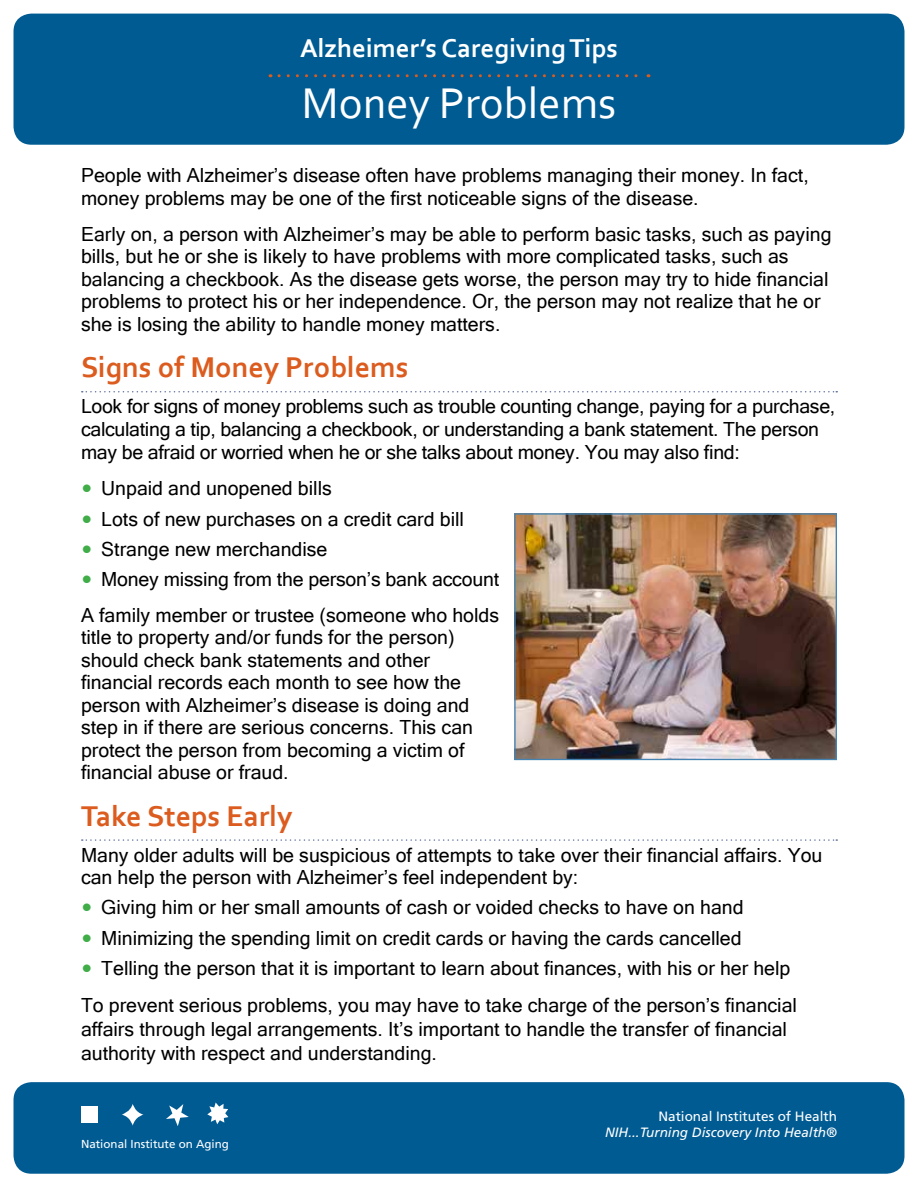
<style>
.page{position:relative;width:918px;height:1188px;background:#fff}
.page>*{position:absolute;margin:0;border:0;box-sizing:border-box;transform-origin:0 0}
.t1{font:45px "Corbel";color:#fff}
.t2{font:700 30px "Corbel";color:#db5c1e}
.t3{font:700 27px "Corbel";color:#fff}
.t4{font:19.5px/22.5px "Microsoft Sans Serif";color:#000}
.t5{font:italic 13.5px "Frutiger LT Std";color:#fff}
.t6{font:13.5px "Frutiger LT Std";color:#fff}
.t7{font:11.55px "Frutiger LT Std";color:#fff}
.s1{font-family:"Verdana";font-size:21px;color:#41ad49}
</style>
<div class="page">
<div style="left:14px;top:14px;width:890px;height:131px;background:#005b92;border-radius:18px"></div>
<div style="left:14px;top:1082px;width:890px;height:92px;background:#005b92;border-radius:18px"></div>
<svg style="left:279px;top:74px;width:370px;height:3px"></svg>
<svg style="left:82px;top:391px;width:755px;height:1px"></svg>
<svg style="left:82px;top:839px;width:755px;height:2px"></svg>
<img style="left:516px;top:515px;width:319px;height:243px">
<div style="left:514px;top:513px;width:323px;height:247px;border:1px solid #4583b2"></div>
<div style="left:81px;top:1107px;width:16px;height:16px;background:#fff"></div>
<svg style="left:122px;top:1104px;width:22px;height:22px"></svg>
<svg style="left:166px;top:1104px;width:23px;height:22px"></svg>
<svg style="left:207px;top:1103px;width:21px;height:21px"></svg>
<h1 class="t3" style="left:300px;top:31px;width:319px">Alzheimer’s Caregiving Tips</h1>
<h1 class="t1" style="left:302px;top:75px;width:316px">Money Problems</h1>
<p class="t4" style="left:81px;top:163px;width:729px">People with Alzheimer’s disease often have problems managing their money. In fact,</p>
<p class="t4" style="left:81px;top:186px;width:619px">money problems may be one of the first noticeable signs of the disease.</p>
<p class="t4" style="left:81px;top:222px;width:752px">Early on, a person with Alzheimer’s may be able to perform basic tasks, such as paying bills, but he or she is likely to have problems with more complicated tasks, such as</p>
<p class="t4" style="left:81px;top:267px;width:749px">balancing a checkbook. As the disease gets worse, the person may try to hide financial</p>
<p class="t4" style="left:81px;top:289px;width:741px">problems to protect his or her independence. Or, the person may not realize that he or she is losing the ability to handle money matters.</p>
<h2 class="t2" style="left:81px;top:349px;width:329px">Signs of Money Problems</h2>
<p class="t4" style="left:81px;top:395px;width:756px">Look for signs of money problems such as trouble counting change, paying for a purchase, calculating a tip, balancing a checkbook, or understanding a bank statement. The person</p>
<p class="t4" style="left:81px;top:440px;width:660px">may be afraid or worried when he or she talks about money. You may also find:</p>
<p class="t4" style="left:81px;top:476px;width:252px"><span class="s1">•</span> Unpaid and unopened bills</p>
<p class="t4" style="left:81px;top:507px;width:385px"><span class="s1">•</span> Lots of new purchases on a credit card bill</p>
<p class="t4" style="left:81px;top:537px;width:248px"><span class="s1">•</span> Strange new merchandise</p>
<p class="t4" style="left:81px;top:567px;width:420px"><span class="s1">•</span> Money missing from the person’s bank account</p>
<p class="t4" style="left:81px;top:603px;width:420px">A family member or trustee (someone who holds title to property and/or funds for the person) should check bank statements and other</p>
<p class="t4" style="left:81px;top:670px;width:382px">financial records each month to see how the</p>
<p class="t4" style="left:81px;top:693px;width:394px">person with Alzheimer’s disease is doing and step in if there are serious concerns. This can protect the person from becoming a victim of</p>
<p class="t4" style="left:81px;top:760px;width:209px">financial abuse or fraud.</p>
<h2 class="t2" style="left:81px;top:797px;width:213px">Take Steps Early</h2>
<p class="t4" style="left:81px;top:843px;width:743px">Many older adults will be suspicious of attempts to take over their financial affairs. You can help the person with Alzheimer’s feel independent by:</p>
<p class="t4" style="left:81px;top:896px;width:664px"><span class="s1">•</span> Giving him or her small amounts of cash or voided checks to have on hand</p>
<p class="t4" style="left:81px;top:926px;width:662px"><span class="s1">•</span> Minimizing the spending limit on credit cards or having the cards cancelled</p>
<p class="t4" style="left:81px;top:956px;width:711px"><span class="s1">•</span> Telling the person that it is important to learn about finances, with his or her help</p>
<p class="t4" style="left:81px;top:993px;width:718px;line-height:24px">To prevent serious problems, you may have to take charge of the person’s financial affairs through legal arrangements. It’s important to handle the transfer of financial</p>
<p class="t4" style="left:81px;top:1041px;width:358px">authority with respect and understanding.</p>
<p class="t7" style="left:81px;top:1138px;width:149px">National Institute on Aging</p>
<p class="t6" style="left:658px;top:1108px;width:180px">National Institutes of Health</p>
<p class="t5" style="left:605px;top:1124px;width:233px">NIH...Turning Discovery Into Health®</p>
</div>
